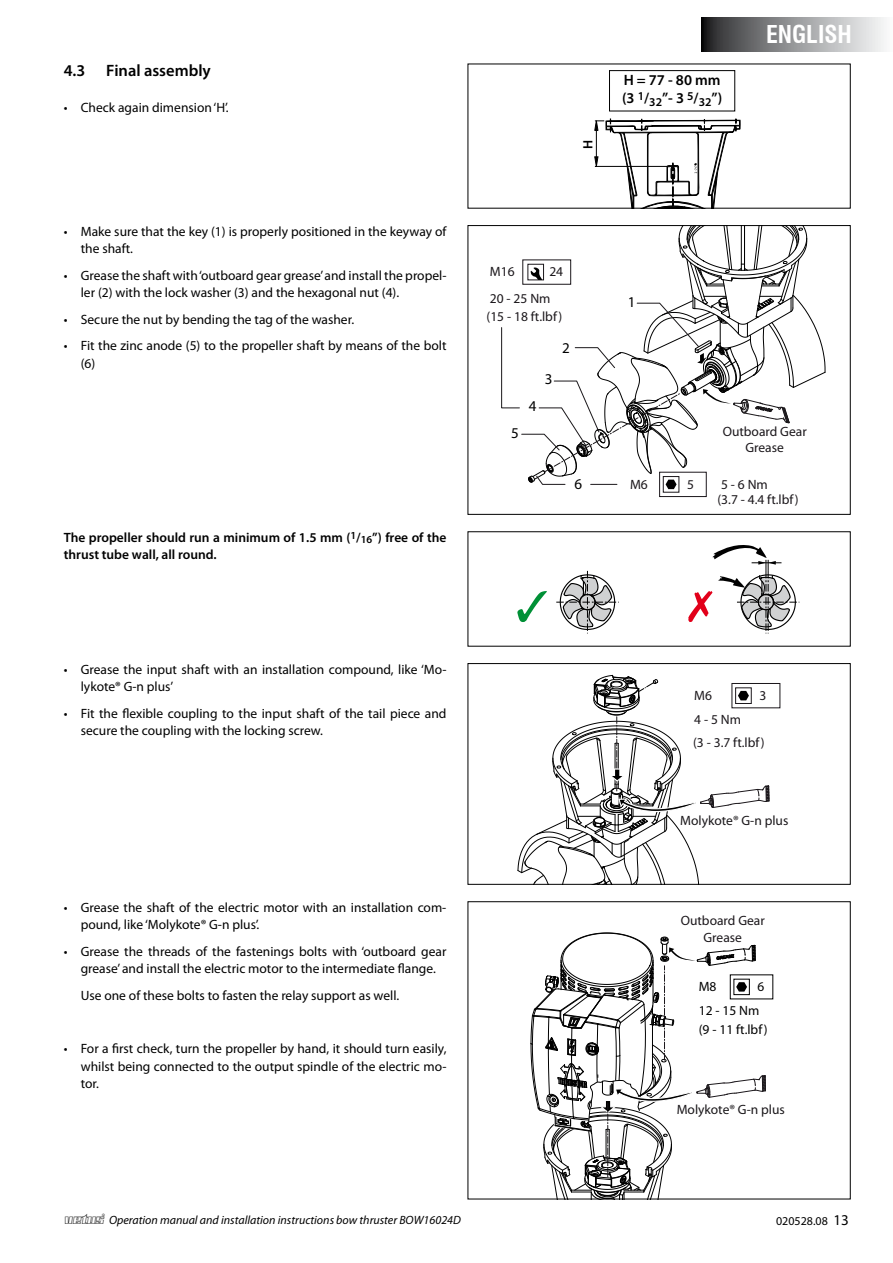
<style>
.page{position:relative;width:893px;height:1263px;background:#fff}
.page>*{position:absolute;margin:0;border:0;box-sizing:border-box;transform-origin:0 0}
.t1{font:700 condensed 24px "Swiss 721 BT";color:#fff}
.t2{font:600 16.5px "Myriad Pro";color:#000}
.t3{font:600 15px/18px "Myriad Pro";color:#000}
.t4{font:15px "Myriad Pro";color:#000}
.t5{font:13.5px/17.5px "Myriad Pro";color:#000}
.t6{font:600 13.5px/17.5px "Myriad Pro";color:#000}
.t7{font:13.5px/24.3px "Myriad";color:#1b171b}
.t8{font:13.5px/16.2px "Myriad Pro";color:#1b171b;text-align:center}
.t9{font:13.5px "Myriad Pro";color:#1a171a}
.t10{font:13.5px/24.3px "Myriad";color:#000}
.t11{font:13.35px "Myriad";color:#000}
.t12{font:italic 12px "Myriad Pro";color:#000}
.t13{font:12px "Myriad Pro";color:#000}
.s1{font-family:"Vetus Outline";font-style:normal}
.s2{font-size:15px}
</style>
<div class="page">
<svg style="left:527px;top:932px;width:239px;height:268px"></svg>
<div style="left:468px;top:901px;width:382px;height:298px;border:1px solid #000"></div>
<svg style="left:556px;top:571px;width:63px;height:62px"></svg>
<svg style="left:517px;top:591px;width:30px;height:31px"></svg>
<svg style="left:688px;top:545px;width:111px;height:88px"></svg>
<svg style="left:517px;top:675px;width:253px;height:210px"></svg>
<div style="left:468px;top:663px;width:382px;height:221px;border:1px solid #000"></div>
<div style="left:659px;top:472px;width:47px;height:25px;border:1px solid #1b171b"></div>
<svg style="left:501px;top:227px;width:325px;height:262px"></svg>
<svg style="left:594px;top:118px;width:146px;height:91px"></svg>
<div style="left:609px;top:70px;width:126px;height:41px;border:1px solid #000"></div>
<svg style="left:702px;top:17px;width:182px;height:34px;background:#919293"></svg>
<p class="t2" style="left:64px;top:60px;width:23px">4.3</p>
<p class="t2" style="left:106px;top:60px;width:106px">Final assembly</p>
<p class="t5" style="left:64px;top:98px;width:166px">• Check again dimension ‘H’.</p>
<p class="t5" style="left:81px;top:222px;width:367px;text-indent:-17px">• Make sure that the key (1) is properly positioned in the keyway of the shaft.</p>
<p class="t5" style="left:81px;top:266px;width:367px;text-indent:-17px">• Grease the shaft with ‘outboard gear grease’ and install the propel&shy;ler (2) with the lock washer (3) and the hexagonal nut (4).</p>
<p class="t5" style="left:64px;top:310px;width:292px">• Secure the nut by bending the tag of the washer.</p>
<p class="t5" style="left:81px;top:337px;width:367px;text-indent:-17px">• Fit the zinc anode (5) to the propeller shaft by means of the bolt (6)</p>
<p class="t6" style="left:64px;top:528px;width:384px">The propeller should run a minimum of 1.5 mm (<sup>1</sup>/<sub>16</sub>”) free of the thrust tube wall, all round.</p>
<p class="t6" style="left:579px;top:149px;width:11px;rotate:-90deg">H</p>
<p class="t3" style="left:622px;top:71px;width:102px">H = 77 - 80 mm (3 <sup>1</sup>/<sub>32</sub>”- 3 <sup>5</sup>/<sub>32</sub>”)</p>
<h1 class="t1" style="left:766px;top:20px;width:87px">ENGLISH</h1>
<p class="t7" style="left:490px;top:260px;width:26px">M16</p>
<p class="t7" style="left:490px;top:259px;width:75px;line-height:26.2px;text-indent:59px">24<br>20 - 25 Nm</p>
<p class="t7" style="left:486px;top:305px;width:77px">(15 - 18 ft.lbf)</p>
<p class="t4" style="left:511px;top:424px;width:9px">5</p>
<p class="t4" style="left:529px;top:397px;width:9px">4</p>
<p class="t4" style="left:545px;top:370px;width:9px">3</p>
<p class="t4" style="left:562px;top:339px;width:9px">2</p>
<p class="t4" style="left:574px;top:474px;width:9px">6</p>
<p class="t4" style="left:628px;top:293px;width:9px">1</p>
<p class="t7" style="left:630px;top:473px;width:19px">M6</p>
<p class="t7" style="left:687px;top:472px;width:8px">5</p>
<p class="t8" style="left:723px;top:423px;width:86px">Outboard Gear<br>Grease</p>
<p class="t7" style="left:721px;top:473px;width:48px">5 - 6 Nm</p>
<p class="t7" style="left:717px;top:488px;width:83px">(3.7 - 4.4 ft.lbf)</p>
<p class="t5" style="left:81px;top:660px;width:367px;text-indent:-17px">• Grease the input shaft with an installation compound, like ‘Mo&shy;lykote® G-n plus’</p>
<p class="t5" style="left:81px;top:704px;width:367px;text-indent:-17px">• Fit the flexible coupling to the input shaft of the tail piece and secure the coupling with the locking screw.</p>
<p class="t5" style="left:81px;top:898px;width:367px;text-indent:-17px">• Grease the shaft of the electric motor with an installation com&shy;pound, like ‘Molykote® G-n plus’.</p>
<p class="t5" style="left:64px;top:942px;width:384px;text-align:center">• Grease the threads of the fastenings bolts with ‘outboard gear grease’ and install the electric motor to the intermediate flange.</p>
<p class="t5" style="left:81px;top:986px;width:320px">Use one of these bolts to fasten the relay support as well.</p>
<p class="t5" style="left:81px;top:1039px;width:367px;text-align:justify;text-indent:-17px">• For a first check, turn the propeller by hand, it should turn easily, whilst being connected to the output spindle of the electric mo&shy;tor.</p>
<p class="t7" style="left:694px;top:684px;width:48px">M6<br>4 - 5 Nm</p>
<p class="t7" style="left:759px;top:684px;width:8px">3</p>
<p class="t7" style="left:693px;top:731px;width:73px">(3 - 3.7 ft.lbf)</p>
<p class="t9" style="left:680px;top:812px;width:110px">Molykote® G-n plus</p>
<p class="t8" style="left:681px;top:912px;width:86px">Outboard Gear<br>Grease</p>
<p class="t10" style="left:699px;top:975px;width:62px">M8<br>12 - 15 Nm</p>
<p class="t11" style="left:757px;top:980px;width:8px">6</p>
<p class="t10" style="left:699px;top:1018px;width:70px">(9 - 11 ft.lbf)</p>
<p class="t9" style="left:677px;top:1101px;width:110px">Molykote® G-n plus</p>
<p class="t12" style="left:65px;top:1212px;width:397px"><span class="s1">vetus®</span> Operation manual and installation instructions bow thruster BOW16024D</p>
<p class="t13" style="left:776px;top:1213px;width:74px">020528.08 <span class="s2">13</span></p>
</div>
